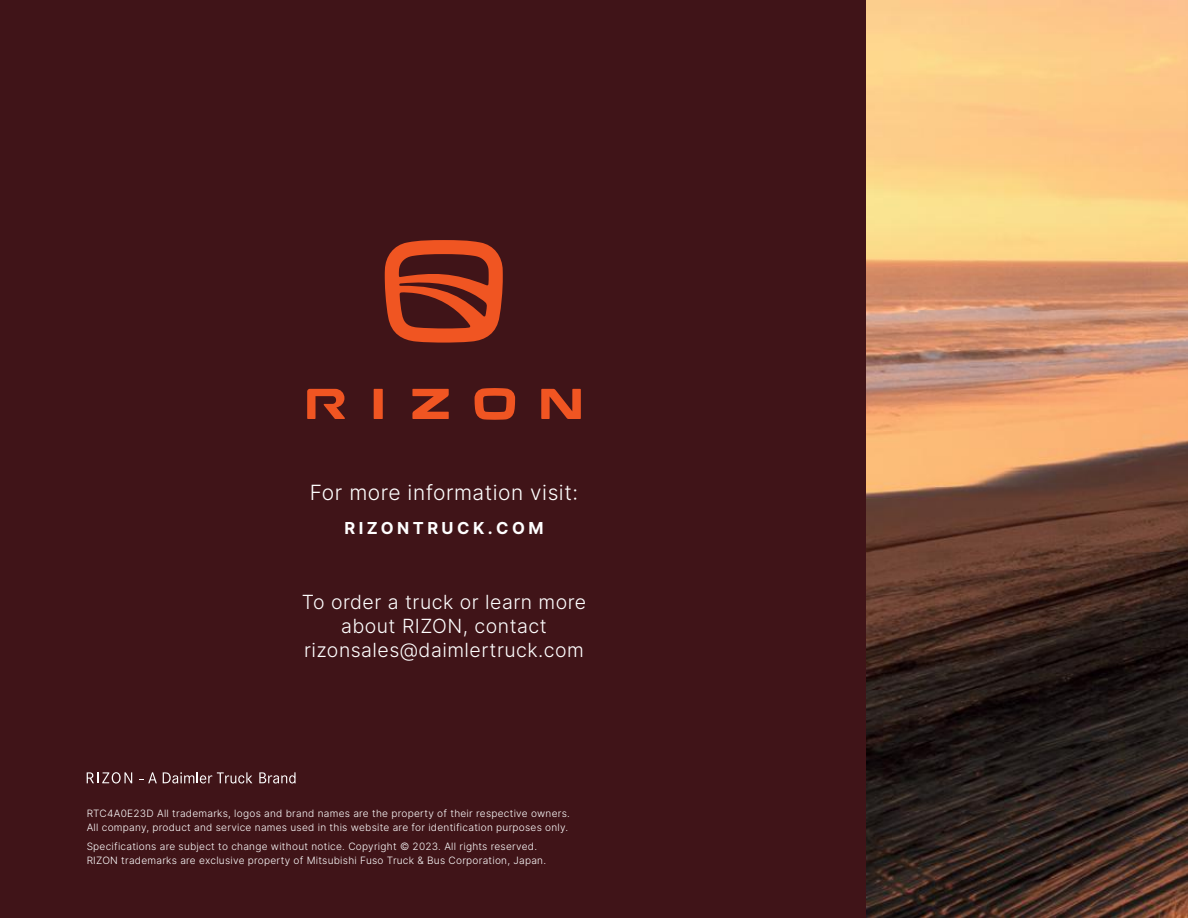
<style>
.page{position:relative;width:1188px;height:918px;background:#401418}
.page>*{position:absolute;margin:0;border:0;box-sizing:border-box;transform-origin:0 0}
.t1{font:300 21px "Inter";letter-spacing:.025em;color:#fff}
.t2{font:300 19.5px/24px "Inter";letter-spacing:.025em;color:#fff;text-align:center}
.t3{font:700 16.5px "Inter";letter-spacing:.21em;color:#fff}
.t4{font:300 10.2px/13px "Inter";letter-spacing:.025em;color:#fff}
</style>
<div class="page">
<img style="left:867px;top:0;width:321px;height:918px">
<div style="left:374px;top:389px;width:9px;height:30px;background:#f05522"></div>
<svg style="left:307px;top:389px;width:38px;height:30px"></svg>
<svg style="left:541px;top:389px;width:40px;height:30px"></svg>
<svg style="left:474px;top:388px;width:41px;height:32px"></svg>
<svg style="left:412px;top:389px;width:37px;height:30px"></svg>
<svg style="left:385px;top:240px;width:118px;height:103px"></svg>
<svg style="left:87px;top:772px;width:45px;height:11px"></svg>
<svg style="left:139px;top:772px;width:18px;height:11px"></svg>
<svg style="left:163px;top:772px;width:89px;height:12px"></svg>
<svg style="left:259px;top:772px;width:37px;height:12px"></svg>
<h1 class="t1" style="left:310px;top:477px;width:270px">For more information visit:</h1>
<h3 class="t3" style="left:344px;top:516px;width:201px">RIZONTRUCK.COM</h3>
<h2 class="t2" style="left:302px;top:590px;width:286px">To order a truck or learn more about RIZON, contact rizonsales@daimlertruck.com</h2>
<p class="t4" style="left:87px;top:807px;width:485px">RTC4A0E23D All trademarks, logos and brand names are the property of their respective owners.<br>All company, product and service names used in this website are for identification purposes only.</p>
<p class="t4" style="left:87px;top:840px;width:461px">Specifications are subject to change without notice. Copyright © 2023. All rights reserved.<br>RIZON trademarks are exclusive property of Mitsubishi Fuso Truck &amp; Bus Corporation, Japan.</p>
</div>
